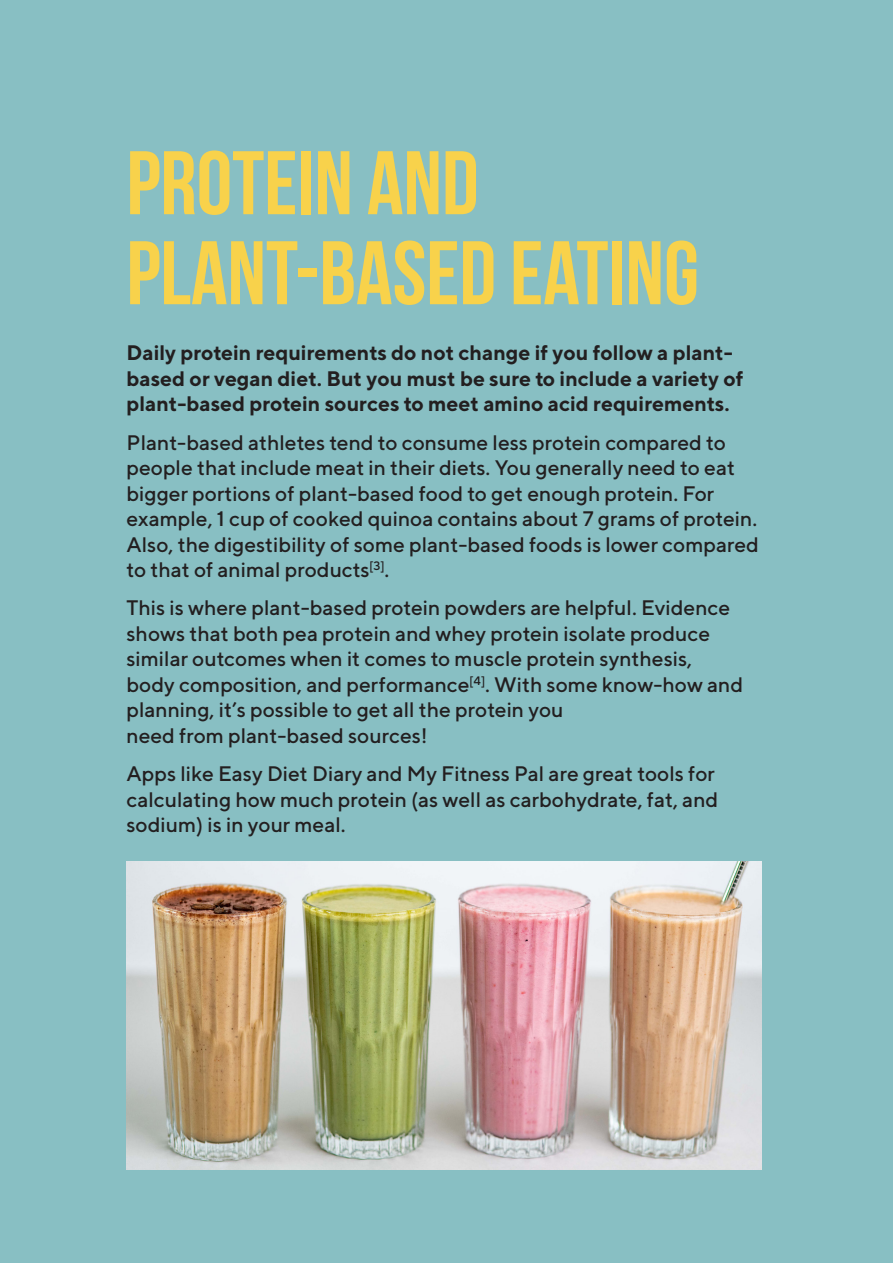
<style>
.page{position:relative;width:893px;height:1263px;background:#88bfc3}
.page>*{position:absolute;margin:0;border:0;box-sizing:border-box;transform-origin:0 0}
.t1{font:90px/90px "Bebas Neue";color:#f8d24b}
.t2{font:500 21px/25.5px "TT Norms";color:#231f20}
.t3{font:700 21px/25.5px "TT Norms";color:#231f20}
</style>
<div class="page">
<img style="left:126px;top:862px;width:636px;height:307px">
<p class="t1" style="left:126px;top:137px;width:574px">PROTEIN AND<br>PLANT-BASED EATING</p>
<p class="t3" style="left:126px;top:340px;width:619px">Daily protein requirements do not change if you follow a plant&shy;based or vegan diet. But you must be sure to include a variety of plant-based protein sources to meet amino acid requirements.</p>
<p class="t2" style="left:126px;top:429px;width:634px">Plant-based athletes tend to consume less protein compared to people that include meat in their diets. You generally need to eat bigger portions of plant-based food to get enough protein. For example, 1 cup of cooked quinoa contains about 7 grams of protein.<br>Also, the digestibility of some plant-based foods is lower compared to that of animal products<sup>[3]</sup>.</p>
<p class="t2" style="left:126px;top:595px;width:618px">This is where plant-based protein powders are helpful. Evidence shows that both pea protein and whey protein isolate produce similar outcomes when it comes to muscle protein synthesis, body composition, and performance<sup>[4]</sup>. With some know-how and planning, it’s possible to get all the protein you<br>need from plant-based sources!</p>
<p class="t2" style="left:126px;top:760px;width:593px">Apps like Easy Diet Diary and My Fitness Pal are great tools for calculating how much protein (as well as carbohydrate, fat, and sodium) is in your meal.</p>
</div>
